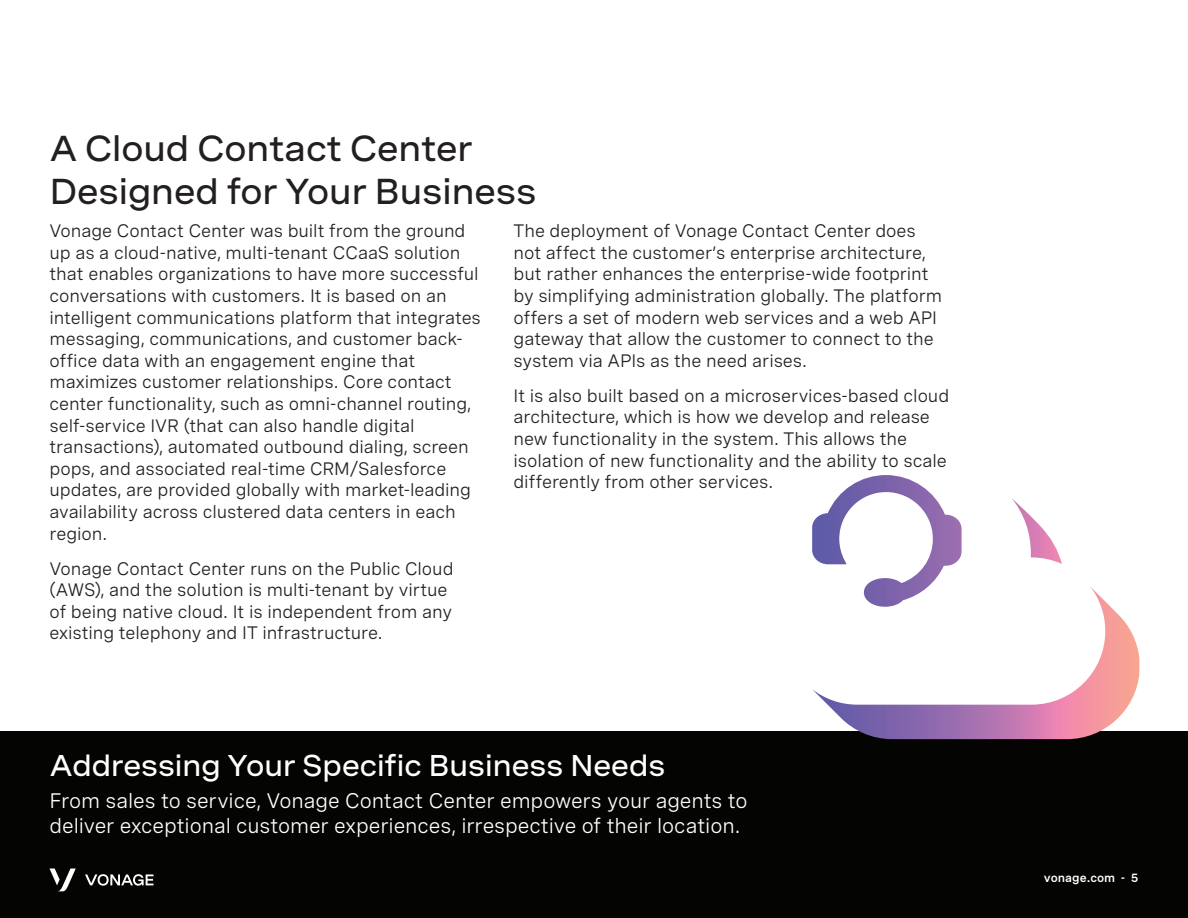
<style>
.page{position:relative;width:1188px;height:918px;background:#fff}
.page>*{position:absolute;margin:0;border:0;box-sizing:border-box;transform-origin:0 0}
.t1{font:500 expanded 36px/43.2px "Spezia";letter-spacing:-.02em;color:#231f20}
.t2{font:500 expanded 30px "Spezia";letter-spacing:-.02em;color:#fff}
.t3{font:21px/25.2px "Spezia";letter-spacing:-.005em;color:#fff}
.t4{font:18px/21.6px "Spezia";letter-spacing:-.005em;color:#231f20}
.t5{font:600 12px "Spezia";color:#fff}
</style>
<div class="page">
<div style="left:0;top:731px;width:1188px;height:187px;background:#040503"></div>
<svg style="left:49px;top:869px;width:27px;height:22px"></svg>
<svg style="left:85px;top:874px;width:68px;height:12px"></svg>
<svg style="left:812px;top:475px;width:327px;height:264px"></svg>
<h1 class="t1" style="left:49px;top:124px;width:489px">A Cloud Contact Center<br>Designed for Your Business</h1>
<p class="t4" style="left:49px;top:219px;width:433px">Vonage Contact Center was built from the ground up as a cloud-native, multi-tenant CCaaS solution that enables organizations to have more successful conversations with customers. It is based on an intelligent communications platform that integrates messaging, communications, and customer back&shy;office data with an engagement engine that maximizes customer relationships. Core contact center functionality, such as omni-channel routing, self-service IVR (that can also handle digital transactions), automated outbound dialing, screen pops, and associated real-time CRM/Salesforce updates, are provided globally with market-leading availability across clustered data centers in each region.</p>
<p class="t4" style="left:49px;top:556px;width:406px">Vonage Contact Center runs on the Public Cloud (AWS), and the solution is multi-tenant by virtue of being native cloud. It is independent from any existing telephony and IT infrastructure.</p>
<p class="t4" style="left:514px;top:219px;width:430px">The deployment of Vonage Contact Center does not affect the customer’s enterprise architecture, but rather enhances the enterprise-wide footprint by simplifying administration globally. The platform offers a set of modern web services and a web API gateway that allow the customer to connect to the system via APIs as the need arises.</p>
<p class="t4" style="left:514px;top:383px;width:437px">It is also built based on a microservices-based cloud architecture, which is how we develop and release new functionality in the system. This allows the isolation of new functionality and the ability to scale differently from other services.</p>
<h2 class="t2" style="left:49px;top:743px;width:618px">Addressing Your Specific Business Needs</h2>
<p class="t3" style="left:49px;top:786px;width:700px">From sales to service, Vonage Contact Center empowers your agents to deliver exceptional customer experiences, irrespective of their location.</p>
<p class="t5" style="left:1044px;top:868px;width:96px">vonage.com - 5</p>
</div>
